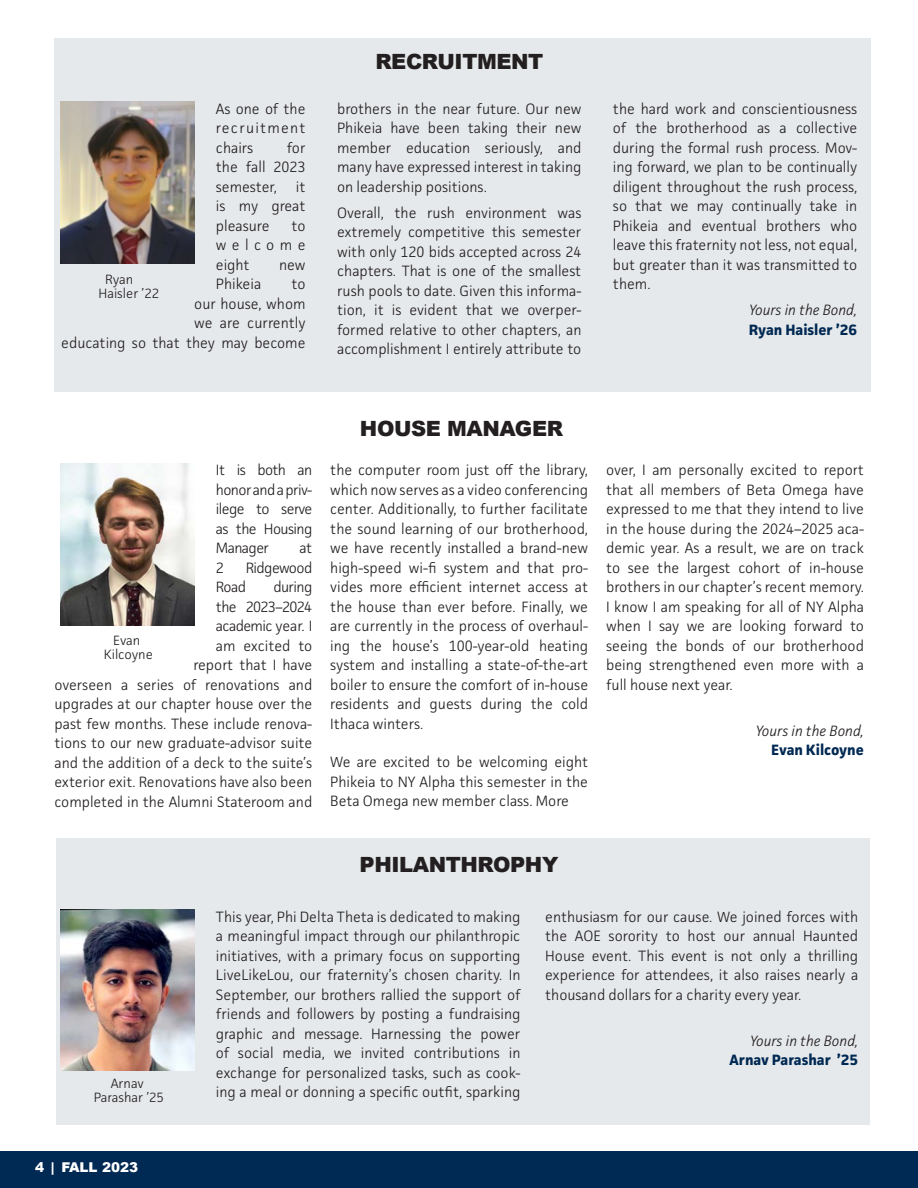
<style>
.page{position:relative;width:918px;height:1188px;background:#fff}
.page>*{position:absolute;margin:0;border:0;box-sizing:border-box;transform-origin:0 0}
.Headline{font:900 21px "Arial";letter-spacing:-.02em;color:#231f20}
.Body{font:300 15px/19.5px "Facit";color:#231f20;text-align:justify}
.Body-2{font:italic 300 15px "Facit";color:#231f20}
.Body-3{font:700 15px "Facit";color:#002953}
.Body-4{font:300 15px/19.5px "Facit";letter-spacing:-.04em;color:#231f20}
.t1{font:300 13.5px "Facit";color:#231f20}
.Body-5{font:900 13.5px "Arial";color:#fff}
</style>
<div class="page">
<div style="left:57px;top:838px;width:813px;height:287px;background:#e6e9eb"></div>
<div style="left:54px;top:38px;width:816px;height:353px;background:#e6e9eb"></div>
<div style="left:0;top:1151px;width:918px;height:37px;background:#002953"></div>
<img style="left:60px;top:102px;width:134px;height:161px">
<img style="left:60px;top:464px;width:134px;height:161px">
<img style="left:60px;top:909px;width:134px;height:162px">
<p class="Body" style="left:216px;top:98px;width:91px">As one of the recruitment chairs</p>
<p class="Body" style="left:216px;top:137px;width:91px;text-indent:71px">for the fall 2023 semester,</p>
<p class="Body" style="left:216px;top:176px;width:91px;text-indent:80px">it is my great pleasure</p>
<p class="Body" style="left:216px;top:215px;width:91px;text-indent:76px">to welcome eight</p>
<p class="Body" style="left:279px;top:254px;width:28px">new</p>
<p class="t1" style="left:105px;top:271px;width:30px">Ryan</p>
<p class="t1" style="left:98px;top:285px;width:62px">Haisler ’22</p>
<p class="Body" style="left:216px;top:274px;width:47px">Phikeia</p>
<p class="Body" style="left:61px;top:274px;width:246px;text-align:right">to<br>our house, whom<br>we are currently<br>educating so that they may become</p>
<p class="Headline" style="left:375px;top:46px;width:170px">RECRUITMENT</p>
<p class="Body" style="left:337px;top:98px;width:246px">brothers in the near future. Our new Phikeia have been taking their new member education seriously, and many have expressed interest in taking on leadership positions.</p>
<p class="Body" style="left:337px;top:203px;width:246px">Overall, the rush environment was extremely competitive this semester with only 120 bids accepted across 24 chapters. That is one of the smallest rush pools to date. Given this informa&shy;tion, it is evident that we overper&shy;formed relative to other chapters, an accomplishment I entirely attribute to</p>
<p class="Body" style="left:613px;top:98px;width:246px">the hard work and conscientiousness of the brotherhood as a collective during the formal rush process. Mov&shy;ing forward, we plan to be continually diligent throughout the rush process, so that we may continually take in Phikeia and eventual brothers who leave this fraternity not less, not equal, but greater than it was transmitted to them.</p>
<p class="Body-2" style="left:749px;top:301px;width:110px">Yours in the Bond,</p>
<p class="Body-3" style="left:749px;top:320px;width:110px">Ryan Haisler ’26</p>
<p class="Body" style="left:216px;top:460px;width:98px">It is both an honor and a priv&shy;ilege to serve as the Housing Manager</p>
<p class="Body" style="left:300px;top:538px;width:14px">at</p>
<p class="Body-4" style="left:216px;top:558px;width:98px;text-indent:30px">Ridgewood<br>Road</p>
<p class="Body" style="left:216px;top:558px;width:9px">2</p>
<p class="Body" style="left:54px;top:577px;width:259px;text-align:right">during<br>the 2023–2024<br>academic year. I<br>am excited to<br>report that I have<br>overseen a series of renovations and upgrades at our chapter house over the past few months. These include renova&shy;tions to our new graduate-advisor suite and the addition of a deck to the suite’s exterior exit. Renovations have also been completed in the Alumni Stateroom and</p>
<p class="t1" style="left:113px;top:632px;width:29px">Evan</p>
<p class="t1" style="left:104px;top:646px;width:51px">Kilcoyne</p>
<p class="Headline" style="left:360px;top:413px;width:205px">HOUSE MANAGER</p>
<p class="Body" style="left:330px;top:460px;width:259px">the computer room just off the library, which now serves as a video conferencing center. Additionally, to further facilitate the sound learning of our brotherhood, we have recently installed a brand-new high-speed wi-fi system and that pro&shy;vides more efficient internet access at the house than ever before. Finally, we are currently in the process of overhaul&shy;ing the house’s 100-year-old heating system and installing a state-of-the-art boiler to ensure the comfort of in-house residents and guests during the cold Ithaca winters.</p>
<p class="Body" style="left:330px;top:752px;width:259px">We are excited to be welcoming eight Phikeia to NY Alpha this semester in the Beta Omega new member class. More</p>
<p class="Body" style="left:606px;top:460px;width:259px">over, I am personally excited to report that all members of Beta Omega have expressed to me that they intend to live in the house during the 2024–2025 aca&shy;demic year. As a result, we are on track to see the largest cohort of in-house brothers in our chapter’s recent memory.<br>I know I am speaking for all of NY Alpha when I say we are looking forward to seeing the bonds of our brotherhood being strengthened even more with a full house next year.</p>
<p class="Body-2" style="left:756px;top:721px;width:110px">Yours in the Bond,</p>
<p class="Body-3" style="left:771px;top:741px;width:94px">Evan Kilcoyne</p>
<p class="t1" style="left:111px;top:1075px;width:35px">Arnav</p>
<p class="t1" style="left:94px;top:1088px;width:72px">Parashar ’25</p>
<p class="Body-5" style="left:35px;top:1157px;width:105px">4 | FALL 2023</p>
<p class="Headline" style="left:360px;top:849px;width:200px">PHILANTHROPHY</p>
<p class="Body" style="left:216px;top:907px;width:306px">This year, Phi Delta Theta is dedicated to making a meaningful impact through our philanthropic initiatives, with a primary focus on supporting LiveLikeLou, our fraternity’s chosen charity. In September, our brothers rallied the support of friends and followers by posting a fundraising graphic and message. Harnessing the power of social media, we invited contributions in exchange for personalized tasks, such as cook&shy;ing a meal or donning a specific outfit, sparking</p>
<p class="Body" style="left:545px;top:907px;width:315px">enthusiasm for our cause. We joined forces with the AOE sorority to host our annual Haunted House event. This event is not only a thrilling experience for attendees, it also raises nearly a thousand dollars for a charity every year.</p>
<p class="Body-2" style="left:750px;top:1031px;width:110px">Yours in the Bond,</p>
<p class="Body-3" style="left:730px;top:1051px;width:130px">Arnav Parashar ’25</p>
</div>
